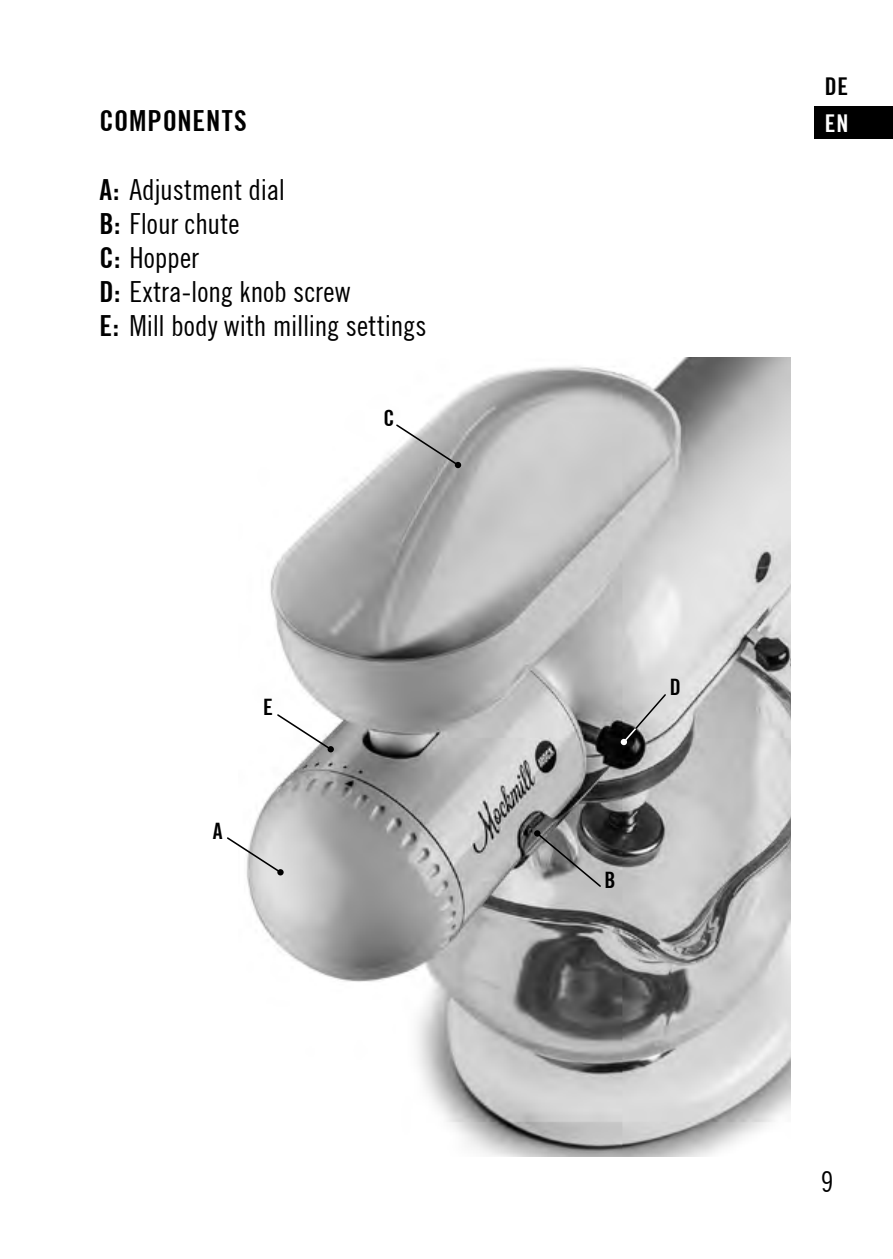
<style>
.page{position:relative;width:893px;height:1259px;background:#fff}
.page>*{position:absolute;margin:0;border:0;box-sizing:border-box;transform-origin:0 0}
.t1{font:28.5px/34.2px "Trade Gothic Cond Eighteen";letter-spacing:-.005em;color:#000}
.t2{font:28.5px "Trade Gothic Bold Cond Twenty";letter-spacing:.03em;color:#000}
.t3{font:24px "Trade Gothic Bold Cond Twenty";color:#000}
.t4{font:24px "Trade Gothic Bold Cond Twenty";color:#fff}
.t5{font:22.2px "Trade Gothic Bold Cond Twenty";color:#000}
.s1{font-family:"Trade Gothic Bold Cond Twenty"}
</style>
<div class="page">
<img style="left:246px;top:357px;width:545px;height:800px">
<svg style="left:227px;top:836px;width:56px;height:38px"></svg>
<div style="left:277px;top:869px;width:7px;height:6px;background:#000;border-radius:50%"></div>
<svg style="left:276px;top:713px;width:58px;height:39px"></svg>
<svg style="left:534px;top:830px;width:68px;height:58px;background:#8e8e8e"></svg>
<svg style="left:395px;top:423px;width:66px;height:45px;background:#b6b6b6"></svg>
<svg style="left:622px;top:692px;width:45px;height:52px;background:#ababab"></svg>
<div style="left:814px;top:106px;width:79px;height:33px;background:#000"></div>
<p class="t3" style="left:825px;top:72px;width:25px">DE</p>
<p class="t2" style="left:99px;top:104px;width:149px">COMPONENTS</p>
<p class="t4" style="left:825px;top:108px;width:25px">EN</p>
<p class="t1" style="left:99px;top:172px;width:329px"><span class="s1">A:</span> Adjustment dial<br><span class="s1">B:</span> Flour chute<br><span class="s1">C:</span> Hopper<br><span class="s1">D:</span> Extra-long knob screw<br><span class="s1">E:</span> Mill body with milling settings</p>
<p class="t5" style="left:263px;top:693px;width:11px">E</p>
<p class="t5" style="left:213px;top:817px;width:11px">A</p>
<p class="t5" style="left:383px;top:405px;width:13px">C</p>
<p class="t5" style="left:670px;top:673px;width:13px">D</p>
<p class="t5" style="left:605px;top:866px;width:13px">B</p>
<p class="t1" style="left:821px;top:1164px;width:14px">9</p>
</div>
